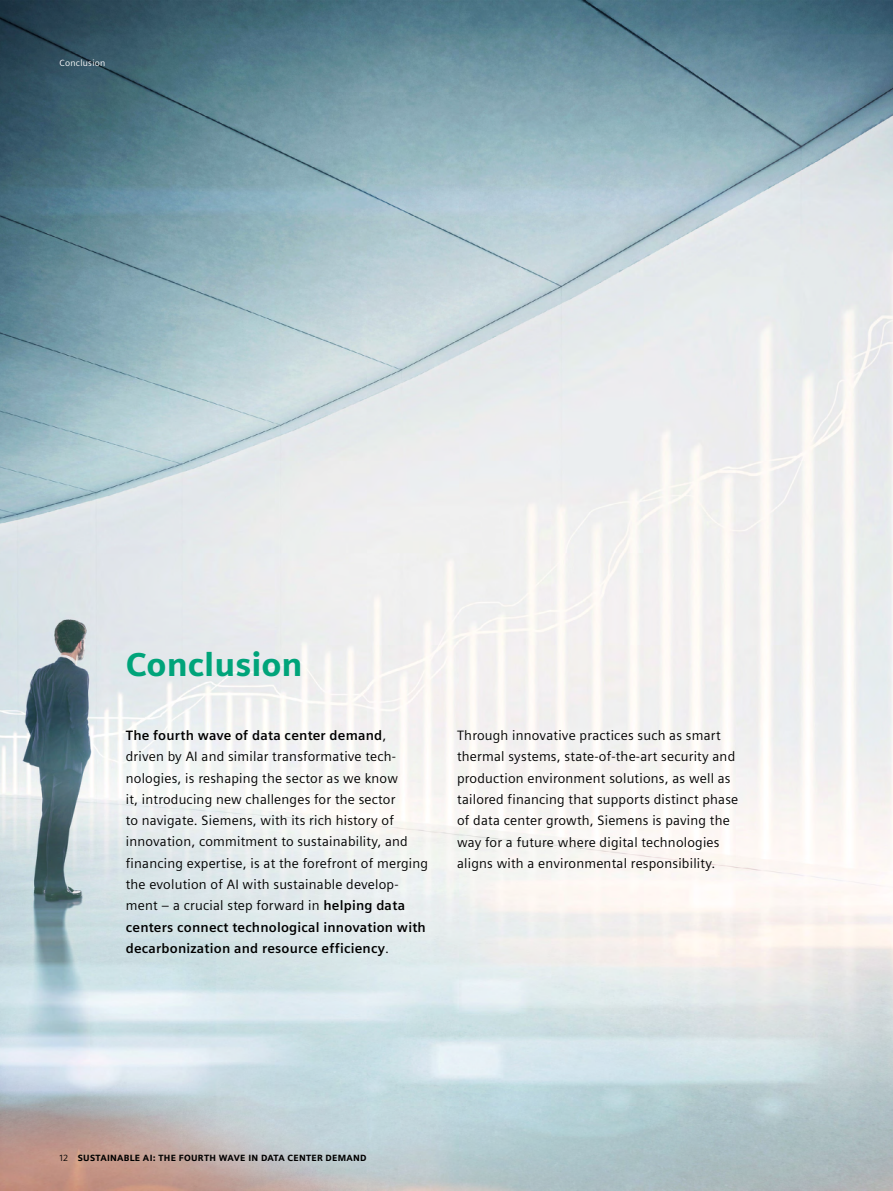
<style>
.page{position:relative;width:893px;height:1191px;background:#fff}
.page>*{position:absolute;margin:0;border:0;box-sizing:border-box;transform-origin:0 0}
.t1{font:900 33px "Siemens Sans";color:#00a47a}
.t2{font:13.5px/21.3px "Siemens Sans";letter-spacing:.015em;color:#000}
.t3{font:900 9px "Siemens Sans";letter-spacing:.03em;color:#000}
.t4{font:9px "Siemens Sans";letter-spacing:.03em;color:#fff}
.s1{font-weight:700}
.s2{font-weight:400}
</style>
<div class="page">
<img style="left:0;top:0;width:893px;height:1191px">
<p class="t4" style="left:60px;top:58px;width:47px">Conclusion</p>
<h1 class="t1" style="left:126px;top:645px;width:178px">Conclusion</h1>
<p class="t2" style="left:126px;top:725px;width:304px"><span class="s1">The fourth wave of data center demand</span>,<br>driven by AI and similar transformative tech&shy;nologies, is reshaping the sector as we know<br>it, introducing new challenges for the sector<br>to navigate. Siemens, with its rich history of innovation, commitment to sustainability, and financing expertise, is at the forefront of merging the evolution of AI with sustainable develop&shy;ment – a crucial step forward in <span class="s1">helping data centers connect technological innovation with decarbonization and resource efficiency</span>.</p>
<p class="t2" style="left:457px;top:725px;width:283px">Through innovative practices such as smart thermal systems, state-of-the-art security and production environment solutions, as well as tailored financing that supports distinct phase of data center growth, Siemens is paving the way for a future where digital technologies aligns with a environmental responsibility.</p>
<p class="t3" style="left:60px;top:1152px;width:309px"><span class="s2">12</span> SUSTAINABLE AI: THE FOURTH WAVE IN DATA CENTER DEMAND</p>
</div>
